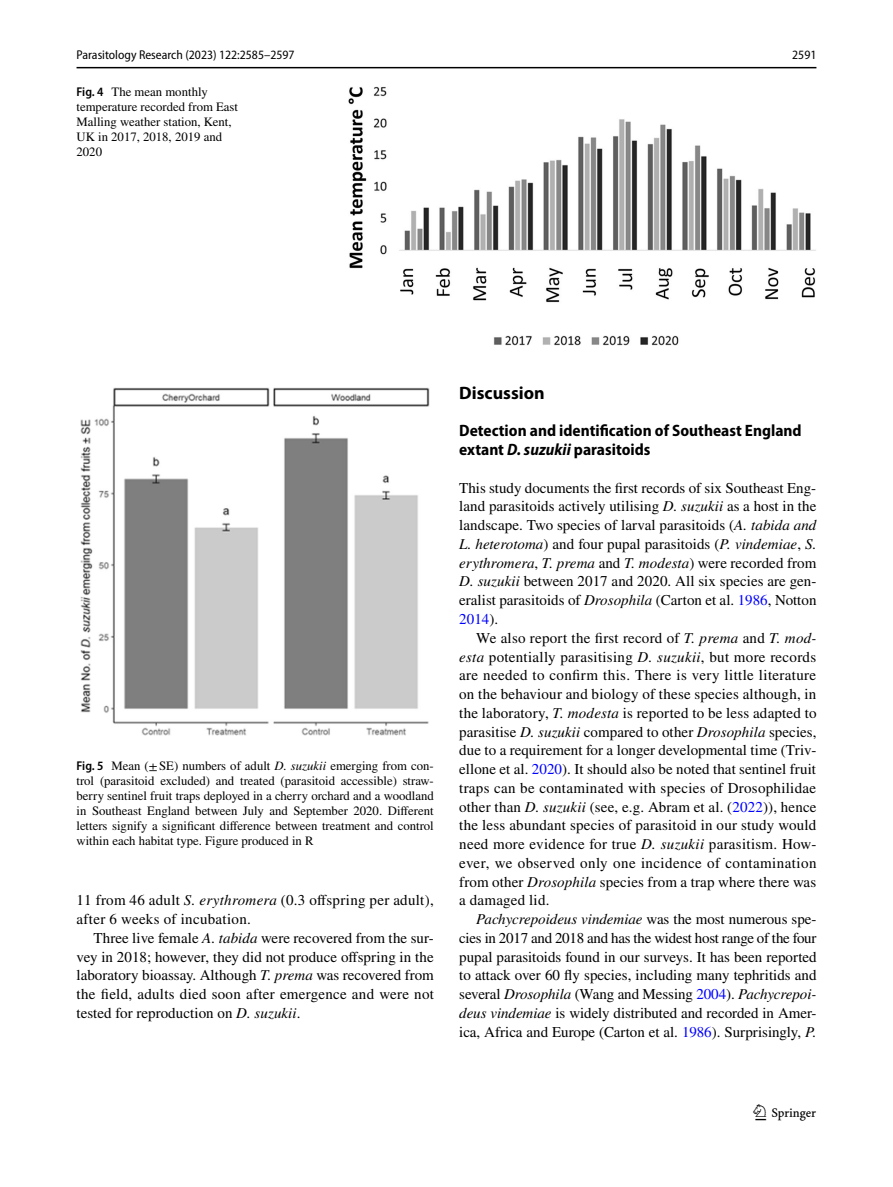
<style>
.page{position:relative;width:893px;height:1187px;background:#fff}
.page>*{position:absolute;margin:0;border:0;box-sizing:border-box;transform-origin:0 0}
.t1{font:22.5px "Springnew Regular 3";color:#000}
.t2{font:700 18px "Myriad Pro";color:#000}
.t3{font:700 semi-condensed 16.5px/18.8px "Myriad Pro";color:#000}
.t4{font:15px/18.8px "STIX";letter-spacing:.005em;color:#000;text-align:justify}
.t5{font:12.75px/15px "STIX";color:#000}
.t6{font:semi-condensed 12.75px "Myriad Pro";color:#000}
.s1{font-family:"Myriad Pro";font-weight:600;font-stretch:semi-condensed}
.s2{font-style:italic}
.s3{color:#00f}
</style>
<div class="page">
<hr style="left:77px;top:67px;width:739px;height:1px;background:#000">
<img style="left:349px;top:87px;width:467px;height:258px">
<img style="left:81px;top:387px;width:348px;height:348px">
<p class="t6" style="left:77px;top:48px;width:220px">Parasitology Research (2023) 122:2585–2597</p>
<p class="t6" style="left:792px;top:48px;width:26px">2591</p>
<p class="t5" style="left:77px;top:85px;width:163px"><span class="s1">Fig. 4</span> The mean monthly temperature recorded from East<br>Malling weather station, Kent,<br>UK in 2017, 2018, 2019 and<br>2020</p>
<p class="t5" style="left:77px;top:759px;width:359px;text-align:justify"><span class="s1">Fig. 5</span> Mean (±SE) numbers of adult <span class="s2">D. suzukii</span> emerging from con&shy;trol (parasitoid excluded) and treated (parasitoid accessible) straw&shy;berry sentinel fruit traps deployed in a cherry orchard and a woodland in Southeast England between July and September 2020. Different letters signify a significant difference between treatment and control within each habitat type. Figure produced in R</p>
<p class="t4" style="left:77px;top:892px;width:359px">11 from 46 adult <span class="s2">S. erythromera</span> (0.3 offspring per adult), after 6 weeks of incubation.</p>
<p class="t4" style="left:77px;top:929px;width:359px;text-indent:17px">Three live female <span class="s2">A. tabida</span> were recovered from the sur&shy;vey in 2018; however, they did not produce offspring in the laboratory bioassay. Although <span class="s2">T. prema</span> was recovered from the field, adults died soon after emergence and were not tested for reproduction on <span class="s2">D. suzukii</span>.</p>
<p class="t2" style="left:459px;top:381px;width:87px">Discussion</p>
<p class="t3" style="left:459px;top:421px;width:344px">Detection and identification of Southeast England extant <span class="s2">D. suzukii</span> parasitoids</p>
<p class="t4" style="left:459px;top:479px;width:359px">This study documents the first records of six Southeast Eng&shy;land parasitoids actively utilising <span class="s2">D. suzukii</span> as a host in the landscape. Two species of larval parasitoids (<span class="s2">A. tabida and L. heterotoma</span>) and four pupal parasitoids (<span class="s2">P. vindemiae</span>, <span class="s2">S. erythromera</span>, <span class="s2">T. prema</span> and <span class="s2">T. modesta</span>) were recorded from <span class="s2">D. suzukii</span> between 2017 and 2020. All six species are gen&shy;eralist parasitoids of <span class="s2">Drosophila</span> (Carton et al. <span class="s3">1986</span>, Notton <span class="s3">2014</span>).</p>
<p class="t4" style="left:459px;top:629px;width:359px;text-indent:17px">We also report the first record of <span class="s2">T. prema</span> and <span class="s2">T. mod&shy;esta</span> potentially parasitising <span class="s2">D. suzukii</span>, but more records are needed to confirm this. There is very little literature on the behaviour and biology of these species although, in the laboratory, <span class="s2">T. modesta</span> is reported to be less adapted to parasitise <span class="s2">D. suzukii</span> compared to other <span class="s2">Drosophila</span> species, due to a requirement for a longer developmental time (Triv&shy;ellone et al. <span class="s3">2020</span>). It should also be noted that sentinel fruit traps can be contaminated with species of Drosophilidae other than <span class="s2">D. suzukii</span> (see, e.g. Abram et al. (<span class="s3">2022</span>)), hence the less abundant species of parasitoid in our study would need more evidence for true <span class="s2">D. suzukii</span> parasitism. How&shy;ever, we observed only one incidence of contamination from other <span class="s2">Drosophila</span> species from a trap where there was a damaged lid.</p>
<p class="t4" style="left:459px;top:910px;width:359px;text-indent:17px"><span class="s2">Pachycrepoideus vindemiae</span> was the most numerous spe&shy;cies in 2017 and 2018 and has the widest host range of the four pupal parasitoids found in our surveys. It has been reported to attack over 60 fly species, including many tephritids and several <span class="s2">Drosophila</span> (Wang and Messing <span class="s3">2004</span>). <span class="s2">Pachycrepoi&shy;deus vindemiae</span> is widely distributed and recorded in Amer&shy;ica, Africa and Europe (Carton et al. <span class="s3">1986</span>). Surprisingly, <span class="s2">P.</span></p>
<h1 class="t1" style="left:755px;top:1104px;width:62px">1 3</h1>
</div>
